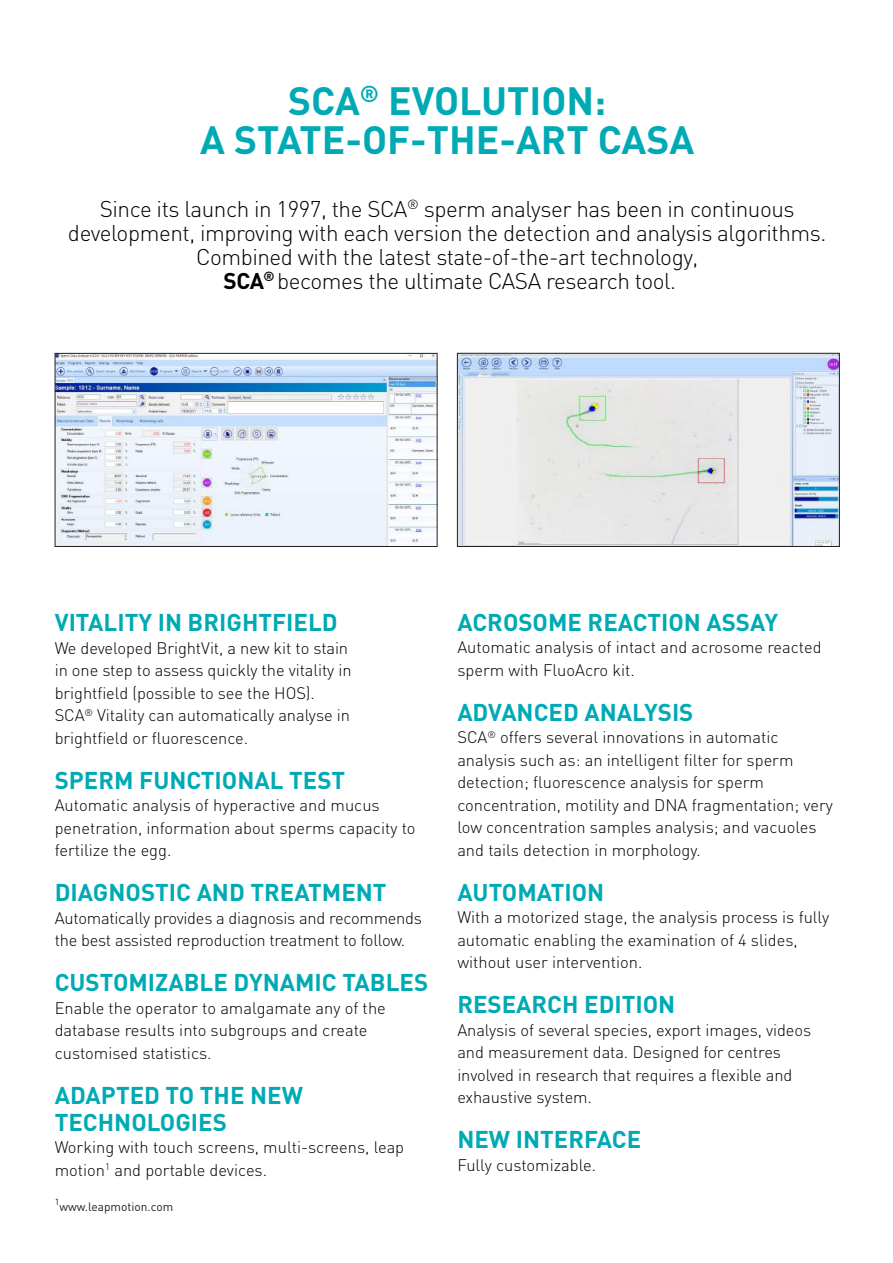
<style>
.page{position:relative;width:893px;height:1263px;background:#fff}
.page>*{position:absolute;margin:0;border:0;box-sizing:border-box;transform-origin:0 0}
.t1{font:700 39px/39px "DIN";color:#00aab5;text-align:center}
.t2{font:700 24px/27px "DIN";color:#00aab5}
.t3{font:300 22.5px/24px "DIN";letter-spacing:-.02em;color:#000;text-align:center}
.t4{font:300 16.5px/22.5px "DIN";color:#000}
.t5{font:12px "DIN";color:#231f20}
.t6{font:9px "DIN";color:#231f20}
.s1{font-weight:700}
</style>
<div class="page">
<img style="left:57px;top:355px;width:378px;height:190px">
<div style="left:55px;top:353px;width:382px;height:194px;border:1px solid #231f20"></div>
<img style="left:459px;top:355px;width:379px;height:190px">
<div style="left:457px;top:353px;width:383px;height:194px;border:1px solid #231f20"></div>
<h1 class="t1" style="left:200px;top:79px;width:496px">SCA<sup>®</sup> EVOLUTION:<br>A STATE-OF-THE-ART CASA</h1>
<p class="t3" style="left:68px;top:197px;width:760px">Since its launch in 1997, the SCA<sup>®</sup> sperm analyser has been in continuous development, improving with each version the detection and analysis algorithms.<br>Combined with the latest state-of-the-art technology,<br><span class="s1">SCA</span><sup>®</sup> becomes the ultimate CASA research tool.</p>
<h2 class="t2" style="left:55px;top:608px;width:285px">VITALITY IN BRIGHTFIELD</h2>
<p class="t4" style="left:55px;top:636px;width:298px">We developed BrightVit, a new kit to stain in one step to assess quickly the vitality in brightfield (possible to see the HOS).<br>SCA<sup>®</sup> Vitality can automatically analyse in brightfield or fluorescence.</p>
<h2 class="t2" style="left:55px;top:765px;width:292px">SPERM FUNCTIONAL TEST</h2>
<p class="t4" style="left:55px;top:794px;width:362px">Automatic analysis of hyperactive and mucus penetration, information about sperms capacity to fertilize the egg.</p>
<h2 class="t2" style="left:55px;top:878px;width:333px">DIAGNOSTIC AND TREATMENT</h2>
<p class="t4" style="left:55px;top:906px;width:369px">Automatically provides a diagnosis and recommends the best assisted reproduction treatment to follow.</p>
<h2 class="t2" style="left:55px;top:968px;width:375px">CUSTOMIZABLE DYNAMIC TABLES</h2>
<p class="t4" style="left:55px;top:996px;width:333px">Enable the operator to amalgamate any of the database results into subgroups and create customised statistics.</p>
<h2 class="t2" style="left:55px;top:1080px;width:250px">ADAPTED TO THE NEW<br>TECHNOLOGIES</h2>
<p class="t4" style="left:55px;top:1136px;width:351px">Working with touch screens, multi-screens, leap motion<sup>1</sup> and portable devices.</p>
<p class="t6" style="left:55px;top:1196px;width:6px">1</p>
<p class="t5" style="left:59px;top:1199px;width:116px">www.leapmotion.com</p>
<h2 class="t2" style="left:457px;top:608px;width:322px">ACROSOME REACTION ASSAY</h2>
<p class="t4" style="left:457px;top:636px;width:366px">Automatic analysis of intact and acrosome reacted sperm with FluoAcro kit.</p>
<h2 class="t2" style="left:457px;top:698px;width:238px">ADVANCED ANALYSIS</h2>
<p class="t4" style="left:457px;top:726px;width:377px">SCA<sup>®</sup> offers several innovations in automatic analysis such as: an intelligent filter for sperm detection; fluorescence analysis for sperm concentration, motility and DNA fragmentation; very low concentration samples analysis; and vacuoles and tails detection in morphology.</p>
<h2 class="t2" style="left:457px;top:878px;width:148px">AUTOMATION</h2>
<p class="t4" style="left:457px;top:906px;width:373px">With a motorized stage, the analysis process is fully automatic enabling the examination of 4 slides, without user intervention.</p>
<h2 class="t2" style="left:457px;top:990px;width:220px">RESEARCH EDITION</h2>
<p class="t4" style="left:457px;top:1018px;width:355px">Analysis of several species, export images, videos and measurement data. Designed for centres involved in research that requires a flexible and exhaustive system.</p>
<h2 class="t2" style="left:457px;top:1125px;width:185px">NEW INTERFACE</h2>
<p class="t4" style="left:457px;top:1153px;width:140px">Fully customizable.</p>
</div>
